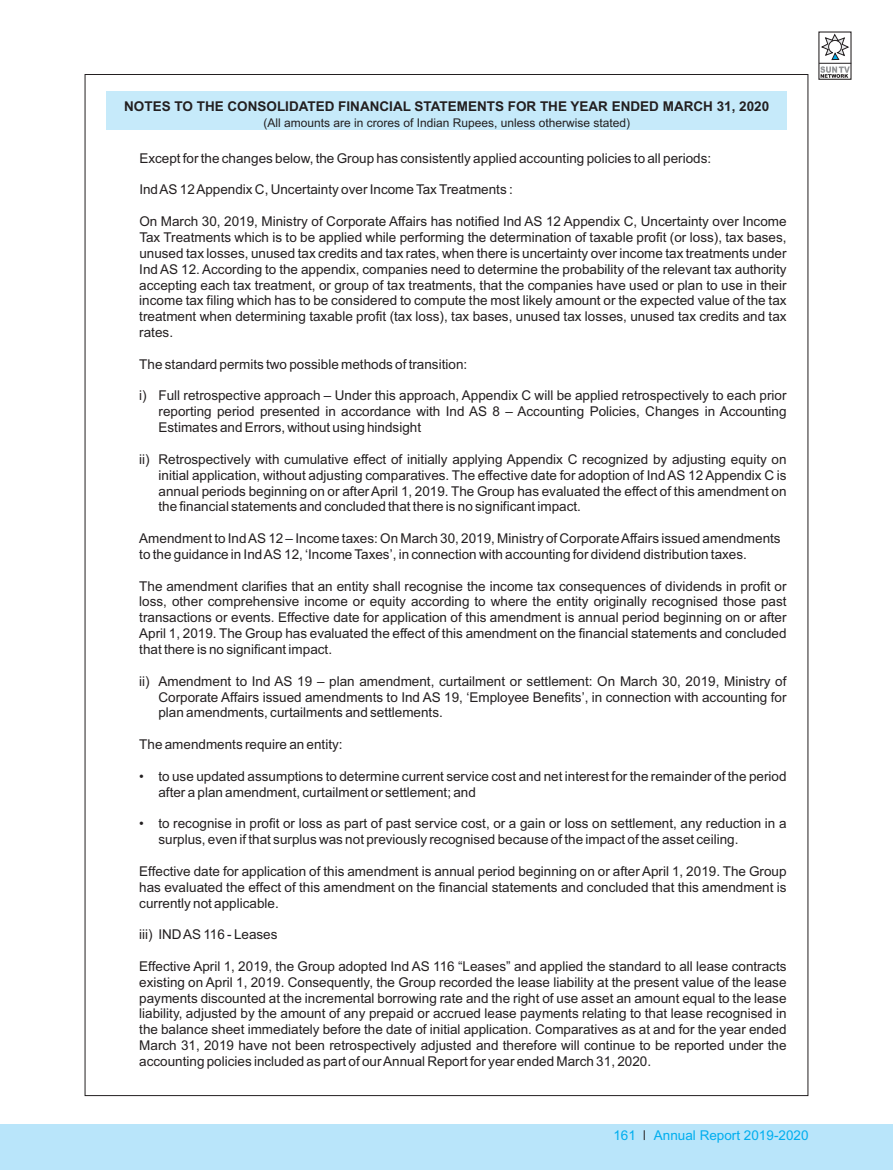
<style>
.page{position:relative;width:893px;height:1170px;background:#fff}
.page>*{position:absolute;margin:0;border:0;box-sizing:border-box;transform-origin:0 0}
.t1{font:13.5px/15.9px "Arial";color:#231f20;text-align:justify}
.t2{font:700 13.5px "Arial";color:#231f20}
.t3{font:13.5px "Arial";color:#00aeef}
.t4{font:12px "Arial";color:#231f20}
</style>
<div class="page">
<hr style="left:0;top:1169px;width:893px;height:1px;background:#231f20">
<div style="left:0;top:1123px;width:893px;height:46px;background:#b9e5fa"></div>
<div style="left:106px;top:92px;width:681px;height:38px;background:#c6eafa"></div>
<svg style="left:818px;top:31px;width:34px;height:49px"></svg>
<p class="t2" style="left:124px;top:101px;width:647px">NOTES TO THE CONSOLIDATED FINANCIAL STATEMENTS FOR THE YEAR ENDED MARCH 31, 2020</p>
<p class="t4" style="left:263px;top:118px;width:368px">(All amounts are in crores of Indian Rupees, unless otherwise stated)</p>
<p class="t1" style="left:139px;top:151px;width:573px">Except for the changes below, the Group has consistently applied accounting policies to all periods:</p>
<p class="t1" style="left:139px;top:183px;width:375px">Ind AS 12 Appendix C, Uncertainty over Income Tax Treatments :</p>
<p class="t1" style="left:139px;top:215px;width:649px">On March 30, 2019, Ministry of Corporate Affairs has notified Ind AS 12 Appendix C, Uncertainty over Income Tax Treatments which is to be applied while performing the determination of taxable profit (or loss), tax bases, unused tax losses, unused tax credits and tax rates, when there is uncertainty over income tax treatments under Ind AS 12. According to the appendix, companies need to determine the probability of the relevant tax authority accepting each tax treatment, or group of tax treatments, that the companies have used or plan to use in their income tax filing which has to be considered to compute the most likely amount or the expected value of the tax treatment when determining taxable profit (tax loss), tax bases, unused tax losses, unused tax credits and tax rates.</p>
<p class="t1" style="left:139px;top:357px;width:329px">The standard permits two possible methods of transition:</p>
<p class="t1" style="left:158px;top:389px;width:630px;text-indent:-19px">i) Full retrospective approach – Under this approach, Appendix C will be applied retrospectively to each prior reporting period presented in accordance with Ind AS 8 – Accounting Policies, Changes in Accounting Estimates and Errors, without using hindsight</p>
<p class="t1" style="left:158px;top:452px;width:630px;text-indent:-19px">ii) Retrospectively with cumulative effect of initially applying Appendix C recognized by adjusting equity on initial application, without adjusting comparatives. The effective date for adoption of Ind AS 12 Appendix C is annual periods beginning on or after April 1, 2019. The Group has evaluated the effect of this amendment on the financial statements and concluded that there is no significant impact.</p>
<p class="t1" style="left:139px;top:531px;width:643px">Amendment to Ind AS 12 – Income taxes: On March 30, 2019, Ministry of Corporate Affairs issued amendments to the guidance in Ind AS 12, ‘Income Taxes’, in connection with accounting for dividend distribution taxes.</p>
<p class="t1" style="left:139px;top:579px;width:649px">The amendment clarifies that an entity shall recognise the income tax consequences of dividends in profit or loss, other comprehensive income or equity according to where the entity originally recognised those past transactions or events. Effective date for application of this amendment is annual period beginning on or after April 1, 2019. The Group has evaluated the effect of this amendment on the financial statements and concluded that there is no significant impact.</p>
<p class="t1" style="left:158px;top:674px;width:630px;text-indent:-19px">ii) Amendment to Ind AS 19 – plan amendment, curtailment or settlement: On March 30, 2019, Ministry of Corporate Affairs issued amendments to Ind AS 19, ‘Employee Benefits’, in connection with accounting for plan amendments, curtailments and settlements.</p>
<p class="t1" style="left:139px;top:737px;width:205px">The amendments require an entity:</p>
<p class="t1" style="left:158px;top:769px;width:630px;text-indent:-19px">• to use updated assumptions to determine current service cost and net interest for the remainder of the period after a plan amendment, curtailment or settlement; and</p>
<p class="t1" style="left:158px;top:816px;width:630px;text-indent:-19px">• to recognise in profit or loss as part of past service cost, or a gain or loss on settlement, any reduction in a surplus, even if that surplus was not previously recognised because of the impact of the asset ceiling.</p>
<p class="t1" style="left:139px;top:864px;width:649px">Effective date for application of this amendment is annual period beginning on or after April 1, 2019. The Group has evaluated the effect of this amendment on the financial statements and concluded that this amendment is currently not applicable.</p>
<p class="t1" style="left:139px;top:927px;width:140px">iii) IND AS 116 - Leases</p>
<p class="t1" style="left:139px;top:959px;width:649px">Effective April 1, 2019, the Group adopted Ind AS 116 “Leases” and applied the standard to all lease contracts existing on April 1, 2019. Consequently, the Group recorded the lease liability at the present value of the lease payments discounted at the incremental borrowing rate and the right of use asset an amount equal to the lease liability, adjusted by the amount of any prepaid or accrued lease payments relating to that lease recognised in the balance sheet immediately before the date of initial application. Comparatives as at and for the year ended March 31, 2019 have not been retrospectively adjusted and therefore will continue to be reported under the accounting policies included as part of our Annual Report for year ended March 31, 2020.</p>
<p class="t3" style="left:613px;top:1130px;width:24px">161</p>
<p class="t3" style="left:654px;top:1130px;width:156px">Annual Report 2019-2020</p>
</div>
